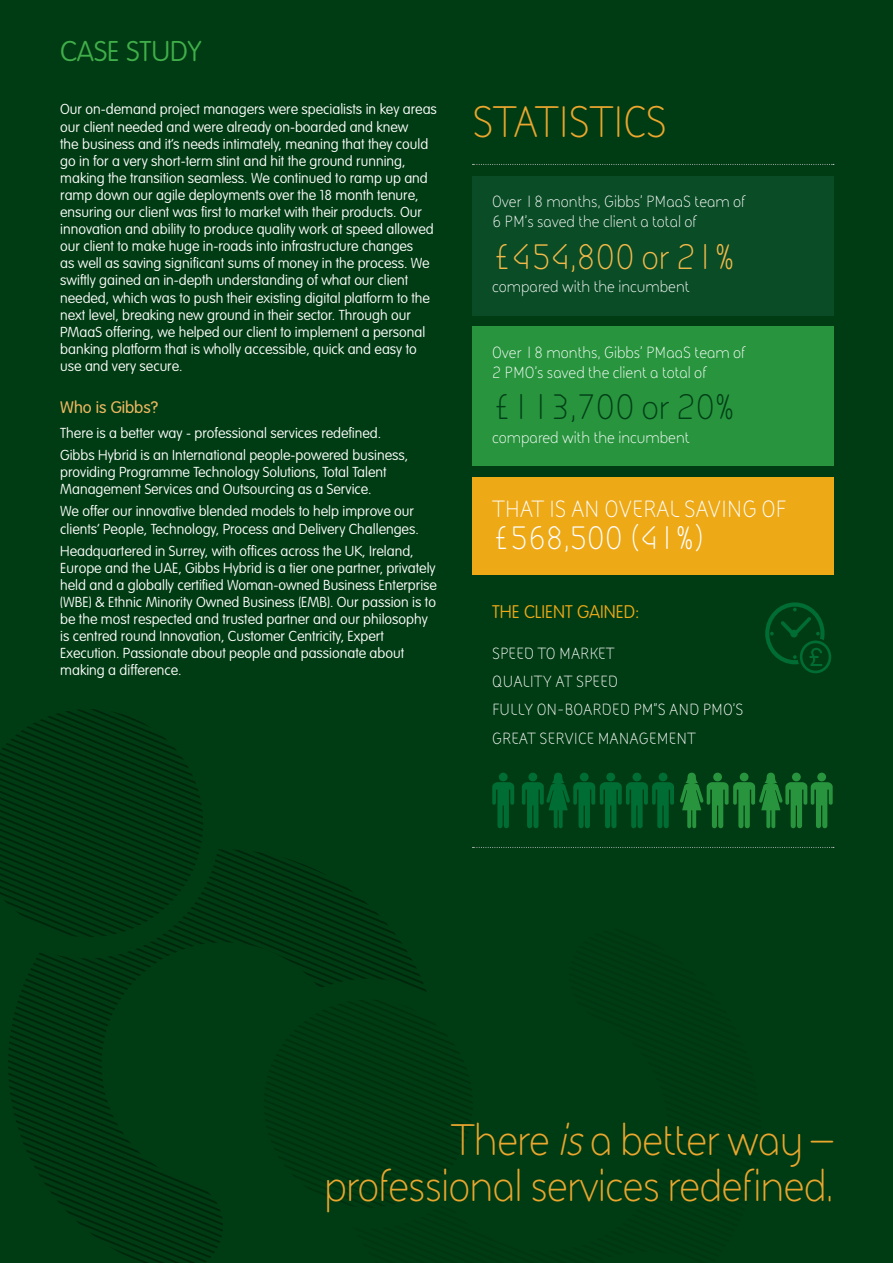
<style>
.page{position:relative;width:893px;height:1263px;background:#003c13}
.page>*{position:absolute;margin:0;border:0;box-sizing:border-box;transform-origin:0 0}
.t1{font:45px/45.8px "FS Sophie";letter-spacing:-.02em;color:#eaa62e;text-align:right}
.t2{font:36px "FS Sophie";letter-spacing:-.01em;color:#f2b94a}
.t3{font:36px "FS Sophie";letter-spacing:-.01em;color:#003f17}
.t4{font:33px "FS Sophie";letter-spacing:-.01em;color:#fff}
.t5{font:100 28.2px "VAG Rounded";color:#40ae49}
.t6{font:24px "FS Sophie";letter-spacing:-.01em;color:#fff}
.t7{font:100 18px "VAG Rounded";color:#eea917}
.t8{font:16.5px/28.3px "FS Sophie";color:#fff}
.t9{font:300 16.5px "VAG Rounded";color:#efb862}
.t10{font:100 14.25px/17.1px "VAG Rounded";color:#fff}
.s1{font-style:italic}
</style>
<div class="page">
<svg style="left:0;top:709px;width:427px;height:554px"></svg>
<svg style="left:262px;top:998px;width:210px;height:211px"></svg>
<svg style="left:472px;top:164px;width:362px;height:1px"></svg>
<svg style="left:472px;top:847px;width:362px;height:1px"></svg>
<div style="left:472px;top:176px;width:361px;height:139px;background:#094c26"></div>
<div style="left:472px;top:327px;width:361px;height:139px;background:#28953e"></div>
<div style="left:472px;top:477px;width:361px;height:98px;background:#eea917"></div>
<svg style="left:765px;top:602px;width:66px;height:71px"></svg>
<svg style="left:522px;top:773px;width:152px;height:55px"></svg>
<div style="left:580px;top:773px;width:9px;height:8px;background:#006d35;border-radius:50%"></div>
<svg style="left:492px;top:782px;width:22px;height:46px"></svg>
<div style="left:499px;top:773px;width:9px;height:8px;background:#006d35;border-radius:50%"></div>
<svg style="left:680px;top:773px;width:153px;height:55px"></svg>
<h3 class="t5" style="left:60px;top:35px;width:143px">CASE STUDY</h3>
<p class="t10" style="left:60px;top:101px;width:378px">Our on-demand project managers were specialists in key areas our client needed and were already on-boarded and knew<br>the business and it’s needs intimately, meaning that they could go in for a very short-term stint and hit the ground running, making the transition seamless. We continued to ramp up and ramp down our agile deployments over the 18 month tenure, ensuring our client was first to market with their products. Our innovation and ability to produce quality work at speed allowed our client to make huge in-roads into infrastructure changes<br>as well as saving significant sums of money in the process. We swiftly gained an in-depth understanding of what our client needed, which was to push their existing digital platform to the next level, breaking new ground in their sector. Through our PMaaS offering, we helped our client to implement a personal banking platform that is wholly accessible, quick and easy to use and very secure.</p>
<p class="t9" style="left:60px;top:397px;width:99px">Who is Gibbs?</p>
<p class="t10" style="left:60px;top:422px;width:349px;line-height:22px">There is a better way - professional services redefined.<br>Gibbs Hybrid is an International people-powered business,</p>
<p class="t10" style="left:60px;top:464px;width:328px">providing Programme Technology Solutions, Total Talent<br>Management Services and Outsourcing as a Service.</p>
<p class="t10" style="left:60px;top:503px;width:360px">We offer our innovative blended models to help improve our clients’ People, Technology, Process and Delivery Challenges.</p>
<p class="t10" style="left:60px;top:542px;width:378px">Headquartered in Surrey, with offices across the UK, Ireland, Europe and the UAE, Gibbs Hybrid is a tier one partner, privately held and a globally certified Woman-owned Business Enterprise (WBE) &amp; Ethnic Minority Owned Business (EMB). Our passion is to be the most respected and trusted partner and our philosophy is centred round Innovation, Customer Centricity, Expert Execution. Passionate about people and passionate about making a difference.</p>
<h1 class="t1" style="left:472px;top:99px;width:197px">STATISTICS</h1>
<p class="t8" style="left:492px;top:192px;width:255px;line-height:19.8px">Over 18 months, Gibbs’ PMaaS team of<br>6 PM’s saved the client a total of</p>
<h2 class="t2" style="left:492px;top:233px;width:244px">£454,800 or 21%</h2>
<p class="t8" style="left:492px;top:272px;width:199px">compared with the incumbent</p>
<p class="t8" style="left:492px;top:342px;width:255px;line-height:19.8px">Over 18 months, Gibbs’ PMaaS team of<br>2 PMO’s saved the client a total of</p>
<h2 class="t3" style="left:492px;top:384px;width:244px">£113,700 or 20%</h2>
<p class="t8" style="left:492px;top:423px;width:199px">compared with the incumbent</p>
<h3 class="t6" style="left:492px;top:493px;width:296px">THAT IS AN OVERAL SAVING OF</h3>
<h3 class="t4" style="left:492px;top:517px;width:215px">£568,500 (41%)</h3>
<p class="t7" style="left:492px;top:602px;width:149px">THE CLIENT GAINED:</p>
<p class="t8" style="left:492px;top:639px;width:253px">SPEED TO MARKET<br>QUALITY AT SPEED<br>FULLY ON-BOARDED PM”S AND PMO’S<br>GREAT SERVICE MANAGEMENT</p>
<h1 class="t1" style="left:324px;top:1116px;width:511px">There <span class="s1">is</span>a better way – professional services redefined.</h1>
</div>
